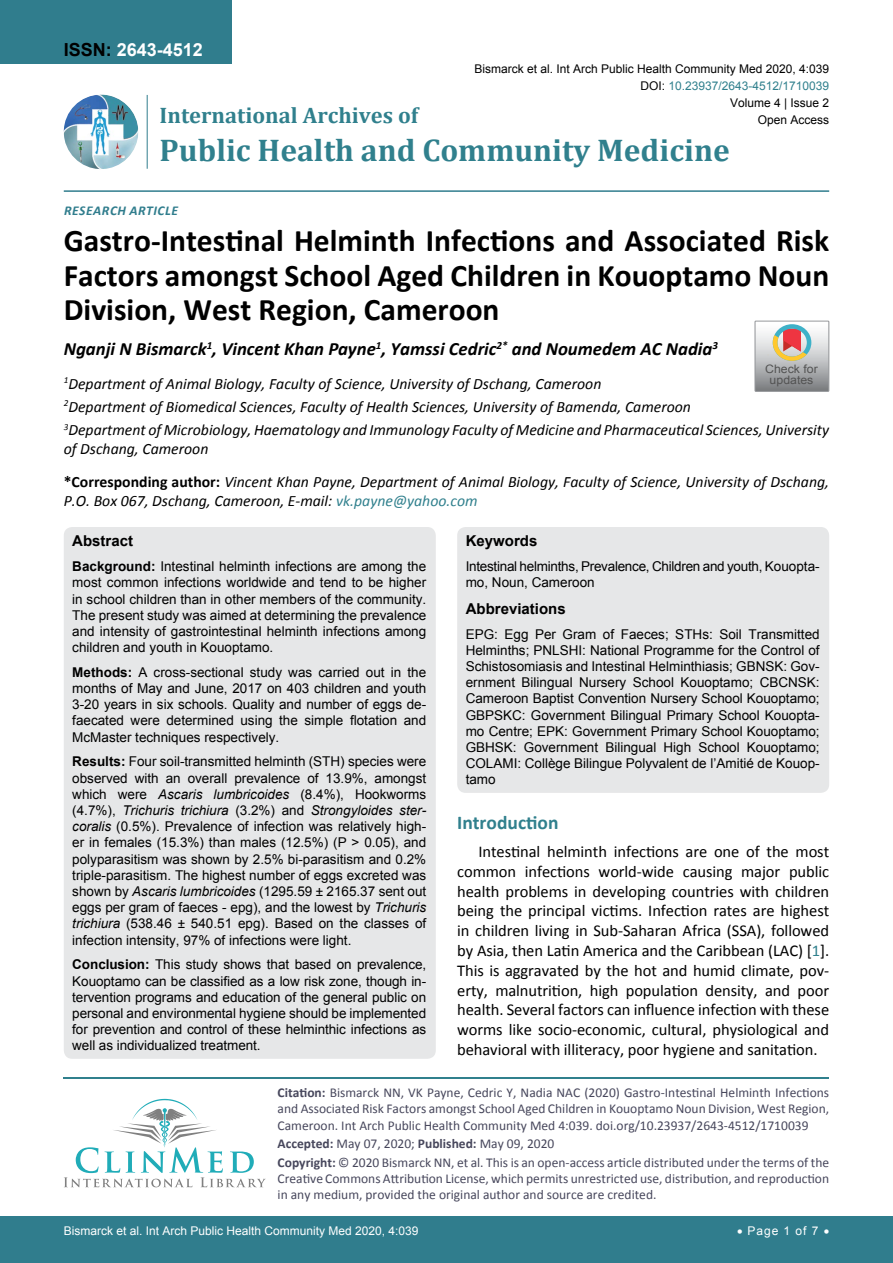
<style>
.page{position:relative;width:893px;height:1263px;background:#fff}
.page>*{position:absolute;margin:0;border:0;box-sizing:border-box;transform-origin:0 0}
.t1{font:700 31.5px/34.5px "Calibri";color:#000;text-align:justify}
.t2{font:700 31.5px "Cambria";color:#30808d}
.t3{font:700 22.5px "Cambria";color:#30808d}
.t4{font:700 19.5px "Calibri";color:#30808d}
.t5{font:italic 700 18.75px "Calibri";color:#000}
.t6{font:700 18px "Arial";color:#fff}
.t7{font:16.5px/19.8px "Calibri";letter-spacing:-.005em;color:#000;text-align:justify}
.t8{font:italic 15.75px/23.1px "Calibri";color:#000}
.t9{font:700 15px "Arial";color:#000}
.t10{font:13.5px/16.2px "Arial";color:#000;text-align:justify}
.t11{font:13.5px/16.2px "Calibri";color:#47475c}
.t12{font:13.5px/16.2px "Arial";letter-spacing:-.02em;color:#000}
.t13{font:italic 700 13.5px "Calibri";letter-spacing:.04em;color:#307d8d}
.t14{font:12px/17.2px "Arial";color:#000;text-align:right}
.t15{font:12px "Arial";color:#fff}
.t16{font:11.7px/10.1px "Arial";color:#535353;text-align:center;scale:1.06 1}
.s1{color:#000}
.s2{color:#30808d}
.s3{font-weight:700;font-style:normal}
.s4{font-weight:700}
.s5{font-style:italic}
</style>
<div class="page">
<div style="left:0;top:0;width:231px;height:64px;background:#307d8d"></div>
<img style="left:64px;top:95px;width:74px;height:74px;border-radius:37px">
<hr style="left:147px;top:95px;width:1px;height:74px;background:#307d8d">
<hr style="left:64px;top:190px;width:765px;height:2px;background:#307d8d">
<div style="left:0;top:1217px;width:893px;height:46px;background:#307d8d"></div>
<hr style="left:64px;top:1077px;width:765px;height:1px;background:#30808d">
<svg style="left:64px;top:1099px;width:202px;height:88px"></svg>
<svg style="left:755px;top:321px;width:74px;height:70px;background:#bdb6b3"></svg>
<div style="left:64px;top:527px;width:372px;height:532px;background:#e6e7e8;border-radius:9px"></div>
<div style="left:457px;top:527px;width:372px;height:266px;background:#e6e7e8;border-radius:9px"></div>
<h3 class="t6" style="left:64px;top:38px;width:141px"><span class="s1">ISSN:</span> 2643-4512</h3>
<p class="t14" style="left:474px;top:60px;width:356px">Bismarck et al. Int Arch Public Health Community Med 2020, 4:039<br>DOI: <span class="s2">10.23937/2643-4512/1710039</span></p>
<p class="t14" style="left:758px;top:112px;width:73px">Open Access</p>
<p class="t14" style="left:730px;top:94px;width:101px">Volume 4 | Issue 2</p>
<h2 class="t3" style="left:160px;top:100px;width:260px">International Archives of</h2>
<h1 class="t2" style="left:160px;top:128px;width:572px">Public Health and Community Medicine</h1>
<p class="t13" style="left:64px;top:202px;width:115px">Research ar ticle</p>
<h1 class="t1" style="left:64px;top:223px;width:767px">Gastro-Intestinal Helminth Infections and Associated Risk Factors amongst School Aged Children in Kouoptamo Noun Division, West Region, Cameroon</h1>
<h3 class="t5" style="left:64px;top:337px;width:656px">Nganji N Bismarck<sup>1</sup>, Vincent Khan Payne<sup>1</sup>, Yamssi Cedric<sup>2*</sup> and Noumedem AC Nadia<sup>3</sup></h3>
<p class="t16" style="left:765px;top:364px;width:51px">Check for updates</p>
<p class="t8" style="left:64px;top:371px;width:767px"><sup>1</sup>Department of Animal Biology, Faculty of Science, University of Dschang, Cameroon<br><sup>2</sup>Department of Biomedical Sciences, Faculty of Health Sciences, University of Bamenda, Cameroon<br><sup>3</sup>Department of Microbiology, Haematology and Immunology Faculty of Medicine and Pharmaceutical Sciences, University</p>
<p class="t8" style="left:64px;top:431px;width:767px;line-height:33.2px">of Dschang, Cameroon<br><span class="s3">*Corresponding author:</span> Vincent Khan Payne, Department of Animal Biology, Faculty of Science, University of Dschang,</p>
<p class="t8" style="left:64px;top:488px;width:415px">P.O. Box 067, Dschang, Cameroon, E-mail: <span class="s2">vk.payne@yahoo.com</span></p>
<p class="t9" style="left:72px;top:531px;width:62px">Abstract</p>
<p class="t10" style="left:72px;top:558px;width:355px"><span class="s4">Background:</span> Intestinal helminth infections are among the most common infections worldwide and tend to be higher in school children than in other members of the community.<br>The present study was aimed at determining the prevalence and intensity of gastrointestinal helminth infections among children and youth in Kouoptamo.</p>
<p class="t10" style="left:72px;top:664px;width:356px"><span class="s4">Methods:</span> A cross-sectional study was carried out in the months of May and June, 2017 on 403 children and youth 3-20 years in six schools. Quality and number of eggs de&shy;faecated were determined using the simple flotation and McMaster techniques respectively.</p>
<p class="t10" style="left:72px;top:754px;width:356px"><span class="s4">Results:</span> Four soil-transmitted helminth (STH) species were observed with an overall prevalence of 13.9%, amongst which were <span class="s5">Ascaris lumbricoides</span> (8.4%), Hookworms (4.7%), <span class="s5">Trichuris trichiura</span> (3.2%) and <span class="s5">Strongyloides ster&shy;coralis</span> (0.5%). Prevalence of infection was relatively high&shy;er in females (15.3%) than males (12.5%) (P &gt; 0.05), and polyparasitism was shown by 2.5% bi-parasitism and 0.2% triple-parasitism. The highest number of eggs excreted was shown by <span class="s5">Ascaris lumbricoides</span> (1295.59 ± 2165.37 sent out eggs per gram of faeces - epg), and the lowest by <span class="s5">Trichuris trichiura</span> (538.46 ± 540.51 epg). Based on the classes of infection intensity, 97% of infections were light.</p>
<p class="t10" style="left:72px;top:956px;width:355px"><span class="s4">Conclusion:</span> This study shows that based on prevalence, Kouoptamo can be classified as a low risk zone, though in&shy;tervention programs and education of the general public on personal and environmental hygiene should be implemented for prevention and control of these helminthic infections as well as individualized treatment.</p>
<p class="t9" style="left:466px;top:531px;width:73px">Keywords</p>
<p class="t12" style="left:466px;top:558px;width:355px">Intestinal helminths, Prevalence, Children and youth, Kouopta&shy;mo, Noun, Cameroon</p>
<p class="t9" style="left:466px;top:598px;width:102px">Abbreviations</p>
<p class="t10" style="left:466px;top:626px;width:355px">EPG: Egg Per Gram of Faeces; STHs: Soil Transmitted Helminths; PNLSHI: National Programme for the Control of Schistosomiasis and Intestinal Helminthiasis; GBNSK: Gov&shy;ernment Bilingual Nursery School Kouoptamo; CBCNSK:<br>Cameroon Baptist Convention Nursery School Kouoptamo; GBPSKC: Government Bilingual Primary School Kouopta&shy;mo Centre; EPK: Government Primary School Kouoptamo; GBHSK: Government Bilingual High School Kouoptamo; COLAMI: Collège Bilingue Polyvalent de l’Amitié de Kouop&shy;tamo</p>
<h3 class="t4" style="left:457px;top:810px;width:103px">Introduction</h3>
<p class="t7" style="left:457px;top:842px;width:374px;text-indent:21px">Intestinal helminth infections are one of the most common infections world-wide causing major public health problems in developing countries with children being the principal victims. Infection rates are highest in children living in Sub-Saharan Africa (SSA), followed by Asia, then Latin America and the Caribbean (LAC) [<span class="s2">1</span>].<br>This is aggravated by the hot and humid climate, pov&shy;erty, malnutrition, high population density, and poor health. Several factors can influence infection with these worms like socio-economic, cultural, physiological and behavioral with illiteracy, poor hygiene and sanitation.</p>
<p class="t11" style="left:278px;top:1084px;width:553px;text-align:justify"><span class="s4">Citation:</span> Bismarck NN, VK Payne, Cedric Y, Nadia NAC (2020) Gastro-Intestinal Helminth Infections and Associated Risk Factors amongst School Aged Children in Kouoptamo Noun Division, West Region, Cameroon. Int Arch Public Health Community Med 4:039. doi.org/10.23937/2643-4512/1710039</p>
<p class="t11" style="left:278px;top:1134px;width:553px;line-height:18.6px"><span class="s4">Accepted:</span> May 07, 2020; <span class="s4">Published:</span> May 09, 2020<br><span class="s4">Copyright:</span> © 2020 Bismarck NN, et al. This is an open-access article distributed under the terms of the</p>
<p class="t11" style="left:278px;top:1170px;width:553px">Creative Commons Attribution License, which permits unrestricted use, distribution, and reproduction in any medium, provided the original author and source are credited.</p>
<p class="t15" style="left:64px;top:1223px;width:356px">Bismarck et al. Int Arch Public Health Community Med 2020, 4:039</p>
<p class="t15" style="left:737px;top:1223px;width:94px">• Page 1 of 7 •</p>
</div>
